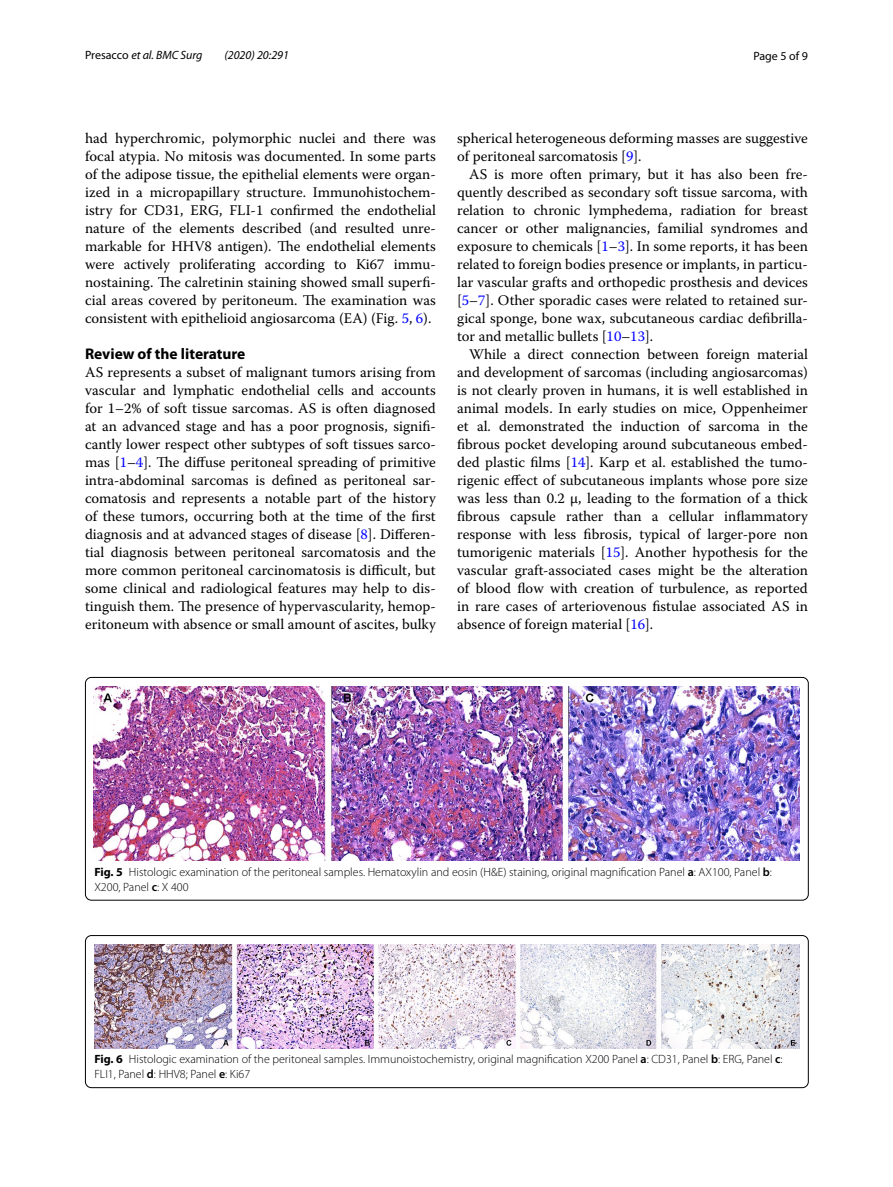
<style>
.page{position:relative;width:893px;height:1187px;background:#fff}
.page>*{position:absolute;margin:0;border:0;box-sizing:border-box;transform-origin:0 0}
.t1{font:700 15.45px "Myriad Pro";color:#000}
.t2{font:14.7px/18px "Warnock Pro";color:#000;text-align:justify}
.t3{font:300 12px/15px "Myriad Pro";color:#000}
.t4{font:italic 12px "Myriad Pro";color:#000}
.t5{font:12px "Myriad Pro";color:#000}
.s1{font-style:normal}
.s2{color:#00f}
.s3{font-weight:700}
.s4{font-weight:600}
</style>
<div class="page">
<img style="left:94px;top:686px;width:706px;height:174px">
<div style="left:85px;top:677px;width:723px;height:223px;border:1px solid #000;border-radius:6px"></div>
<img style="left:94px;top:944px;width:706px;height:104px">
<div style="left:85px;top:935px;width:723px;height:152px;border:1px solid #000;border-radius:6px"></div>
<p class="t4" style="left:85px;top:48px;width:119px"><span class="s1">Presacco</span> et al. BMC Surg</p>
<p class="t4" style="left:224px;top:48px;width:66px">(2020) 20:291</p>
<p class="t5" style="left:753px;top:48px;width:56px">Page 5 of 9</p>
<p class="t2" style="left:85px;top:128px;width:352px">had hyperchromic, polymorphic nuclei and there was focal atypia. No mitosis was documented. In some parts of the adipose tissue, the epithelial elements were organ&shy;ized in a micropapillary structure. Immunohistochem&shy;istry for CD31, ERG, FLI-1 confirmed the endothelial nature of the elements described (and resulted unre&shy;markable for HHV8 antigen). The endothelial elements were actively proliferating according to Ki67 immu&shy;nostaining. The calretinin staining showed small superfi&shy;cial areas covered by peritoneum. The examination was consistent with epithelioid angiosarcoma (EA) (Fig. <span class="s2">5</span>, <span class="s2">6</span>).</p>
<p class="t1" style="left:85px;top:343px;width:162px">Review of the literature</p>
<p class="t2" style="left:85px;top:362px;width:352px">AS represents a subset of malignant tumors arising from vascular and lymphatic endothelial cells and accounts for 1–2% of soft tissue sarcomas. AS is often diagnosed at an advanced stage and has a poor prognosis, signifi&shy;cantly lower respect other subtypes of soft tissues sarco&shy;mas [<span class="s2">1</span>–<span class="s2">4</span>]. The diffuse peritoneal spreading of primitive intra-abdominal sarcomas is defined as peritoneal sar&shy;comatosis and represents a notable part of the history of these tumors, occurring both at the time of the first diagnosis and at advanced stages of disease [<span class="s2">8</span>]. Differen&shy;tial diagnosis between peritoneal sarcomatosis and the more common peritoneal carcinomatosis is difficult, but some clinical and radiological features may help to dis&shy;tinguish them. The presence of hypervascularity, hemop&shy;eritoneum with absence or small amount of ascites, bulky</p>
<p class="t2" style="left:457px;top:128px;width:352px">spherical heterogeneous deforming masses are suggestive of peritoneal sarcomatosis [<span class="s2">9</span>].</p>
<p class="t2" style="left:457px;top:164px;width:352px;text-indent:12px">AS is more often primary, but it has also been fre&shy;quently described as secondary soft tissue sarcoma, with relation to chronic lymphedema, radiation for breast cancer or other malignancies, familial syndromes and exposure to chemicals [<span class="s2">1</span>–<span class="s2">3</span>]. In some reports, it has been related to foreign bodies presence or implants, in particu&shy;lar vascular grafts and orthopedic prosthesis and devices [<span class="s2">5</span>–<span class="s2">7</span>]. Other sporadic cases were related to retained sur&shy;gical sponge, bone wax, subcutaneous cardiac defibrilla&shy;tor and metallic bullets [<span class="s2">10</span>–<span class="s2">13</span>].</p>
<p class="t2" style="left:457px;top:344px;width:352px;text-indent:12px">While a direct connection between foreign material and development of sarcomas (including angiosarcomas) is not clearly proven in humans, it is well established in animal models. In early studies on mice, Oppenheimer et al. demonstrated the induction of sarcoma in the fibrous pocket developing around subcutaneous embed&shy;ded plastic films [<span class="s2">14</span>]. Karp et al. established the tumo&shy;rigenic effect of subcutaneous implants whose pore size was less than 0.2 µ, leading to the formation of a thick fibrous capsule rather than a cellular inflammatory response with less fibrosis, typical of larger-pore non tumorigenic materials [<span class="s2">15</span>]. Another hypothesis for the vascular graft-associated cases might be the alteration of blood flow with creation of turbulence, as reported in rare cases of arteriovenous fistulae associated AS in absence of foreign material [<span class="s2">16</span>].</p>
<p class="t3" style="left:94px;top:864px;width:679px"><span class="s3">Fig. 5</span> Histologic examination of the peritoneal samples. Hematoxylin and eosin (H&amp;E) staining, original magnification Panel <span class="s4">a</span>: AX100, Panel <span class="s4">b</span>:<br>X200, Panel <span class="s4">c</span>: X 400</p>
<p class="t3" style="left:94px;top:1052px;width:690px"><span class="s3">Fig. 6</span> Histologic examination of the peritoneal samples. Immunoistochemistry, original magnification X200 Panel <span class="s4">a</span>: CD31, Panel <span class="s4">b</span>: ERG, Panel <span class="s4">c</span>:<br>FLI1, Panel <span class="s4">d</span>: HHV8; Panel <span class="s4">e</span>: Ki67</p>
</div>
